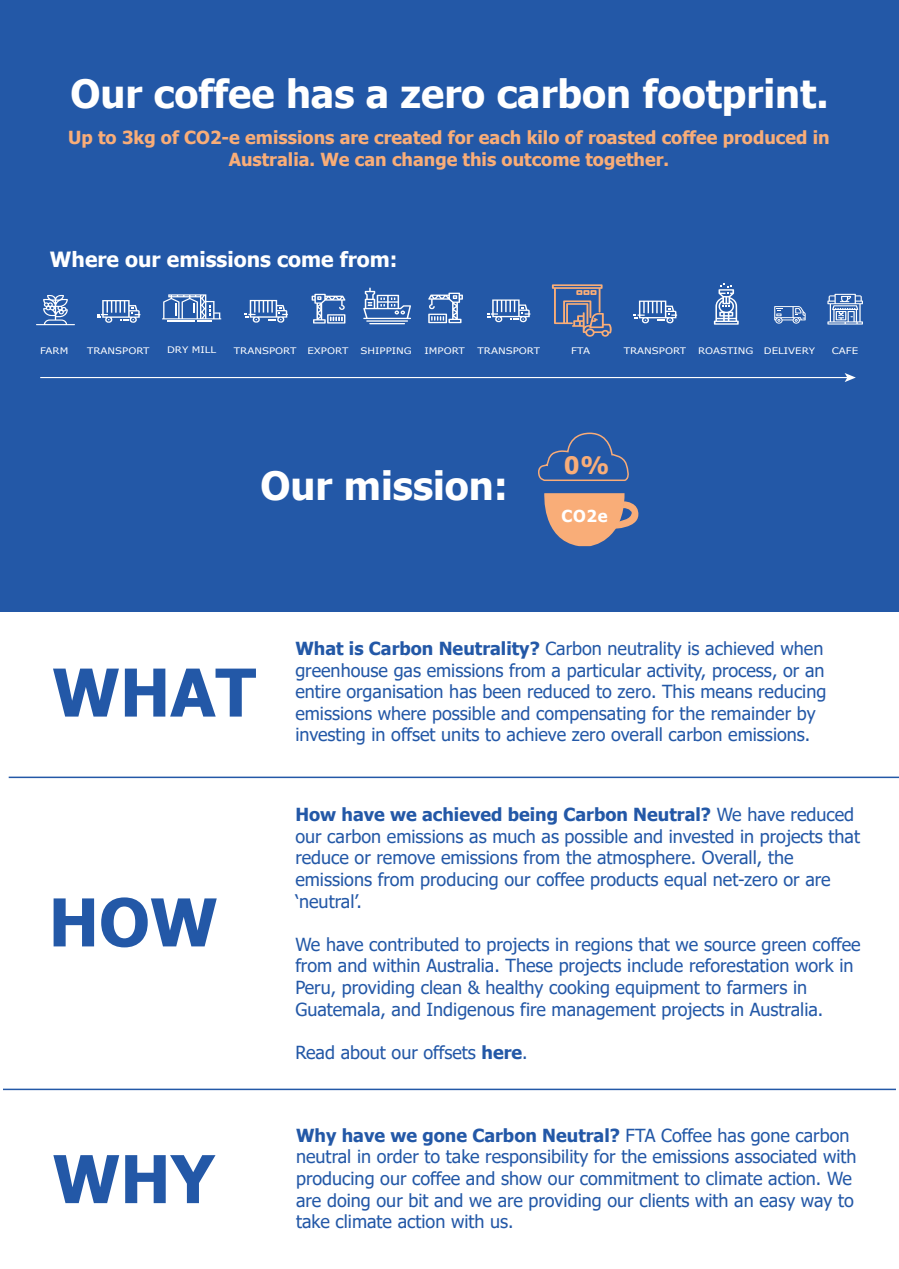
<style>
.page{position:relative;width:899px;height:1269px;background:#fff}
.page>*{position:absolute;margin:0;border:0;box-sizing:border-box;transform-origin:0 0}
.t1{font:700 66px "Tahoma";color:#2358a7}
.t2{font:700 39px "Tahoma";color:#fff}
.t3{font:700 24px "Tahoma";color:#f9ad78}
.t4{font:700 21px "Tahoma";color:#fff}
.t5{font:18px/21.6px "Tahoma";color:#2358a7}
.t6{font:700 18px/21.6px "Tahoma";color:#f9ad78;text-align:center}
.t7{font:700 16.5px "Tahoma";color:#fff}
.t8{font:9px "Verdana";color:#fff;scale:1.14 1}
.s1{font-weight:700}
</style>
<div class="page">
<div style="left:0;top:0;width:899px;height:611px;background:#2358a7"></div>
<svg style="left:97px;top:300px;width:43px;height:23px"></svg>
<svg style="left:312px;top:294px;width:34px;height:30px"></svg>
<svg style="left:363px;top:288px;width:48px;height:36px"></svg>
<svg style="left:428px;top:293px;width:35px;height:30px"></svg>
<svg style="left:552px;top:284px;width:60px;height:53px"></svg>
<svg style="left:714px;top:284px;width:25px;height:41px"></svg>
<svg style="left:774px;top:306px;width:32px;height:18px"></svg>
<svg style="left:827px;top:294px;width:36px;height:31px"></svg>
<svg style="left:162px;top:294px;width:59px;height:28px"></svg>
<svg style="left:245px;top:300px;width:43px;height:23px"></svg>
<svg style="left:487px;top:299px;width:43px;height:24px"></svg>
<svg style="left:634px;top:301px;width:43px;height:23px"></svg>
<svg style="left:36px;top:295px;width:39px;height:30px"></svg>
<hr style="left:9px;top:777px;width:890px;height:1px;background:#2358a7">
<hr style="left:3px;top:1089px;width:893px;height:1px;background:#2358a7">
<svg style="left:538px;top:432px;width:91px;height:49px"></svg>
<svg style="left:544px;top:493px;width:95px;height:53px"></svg>
<hr style="left:40px;top:377px;width:808px;height:1px;background:#fff">
<svg style="left:845px;top:373px;width:11px;height:9px"></svg>
<h2 class="t2" style="left:70px;top:66px;width:760px">Our coffee has a zero carbon footprint.</h2>
<p class="t6" style="left:68px;top:128px;width:763px">Up to 3kg of CO2-e emissions are created for each kilo of roasted coffee produced in<br>Australia. We can change this outcome together.</p>
<p class="t4" style="left:50px;top:245px;width:349px">Where our emissions come from:</p>
<p class="t8" style="left:40px;top:344px;width:26px">FARM</p>
<p class="t8" style="left:87px;top:344px;width:56px">TRANSPORT</p>
<p class="t8" style="left:167px;top:343px;width:45px">DRY MILL</p>
<p class="t8" style="left:234px;top:344px;width:102px">TRANSPORT EXPORT</p>
<p class="t8" style="left:361px;top:344px;width:46px">SHIPPING</p>
<p class="t8" style="left:425px;top:344px;width:37px">IMPORT</p>
<p class="t8" style="left:478px;top:344px;width:56px">TRANSPORT</p>
<p class="t8" style="left:571px;top:344px;width:18px">FTA</p>
<p class="t8" style="left:624px;top:344px;width:56px">TRANSPORT</p>
<p class="t8" style="left:698px;top:344px;width:104px">ROASTING DELIVERY</p>
<p class="t8" style="left:832px;top:344px;width:25px">CAFE</p>
<h2 class="t2" style="left:261px;top:458px;width:249px">Our mission:</h2>
<h3 class="t3" style="left:564px;top:448px;width:47px">0%</h3>
<p class="t7" style="left:561px;top:504px;width:48px">CO2e</p>
<h1 class="t1" style="left:52px;top:646px;width:205px">WHAT</h1>
<h1 class="t1" style="left:49px;top:876px;width:171px">HOW</h1>
<h1 class="t1" style="left:52px;top:1133px;width:164px">WHY</h1>
<p class="t5" style="left:295px;top:638px;width:533px"><span class="s1">What is Carbon Neutrality?</span> Carbon neutrality is achieved when greenhouse gas emissions from a particular activity, process, or an entire organisation has been reduced to zero. This means reducing emissions where possible and compensating for the remainder by investing in offset units to achieve zero overall carbon emissions.</p>
<p class="t5" style="left:295px;top:805px;width:566px"><span class="s1">How have we achieved being Carbon Neutral?</span> We have reduced our carbon emissions as much as possible and invested in projects that reduce or remove emissions from the atmosphere. Overall, the emissions from producing our coffee products equal net-zero or are ‘neutral’.</p>
<p class="t5" style="left:295px;top:934px;width:567px">We have contributed to projects in regions that we source green coffee from and within Australia. These projects include reforestation work in Peru, providing clean &amp; healthy cooking equipment to farmers in Guatemala, and Indigenous fire management projects in Australia.</p>
<p class="t5" style="left:295px;top:1042px;width:234px">Read about our offsets <span class="s1">here</span>.</p>
<p class="t5" style="left:296px;top:1125px;width:562px"><span class="s1">Why have we gone Carbon Neutral?</span> FTA Coffee has gone carbon neutral in order to take responsibility for the emissions associated with producing our coffee and show our commitment to climate action. We are doing our bit and we are providing our clients with an easy way to take climate action with us.</p>
</div>
